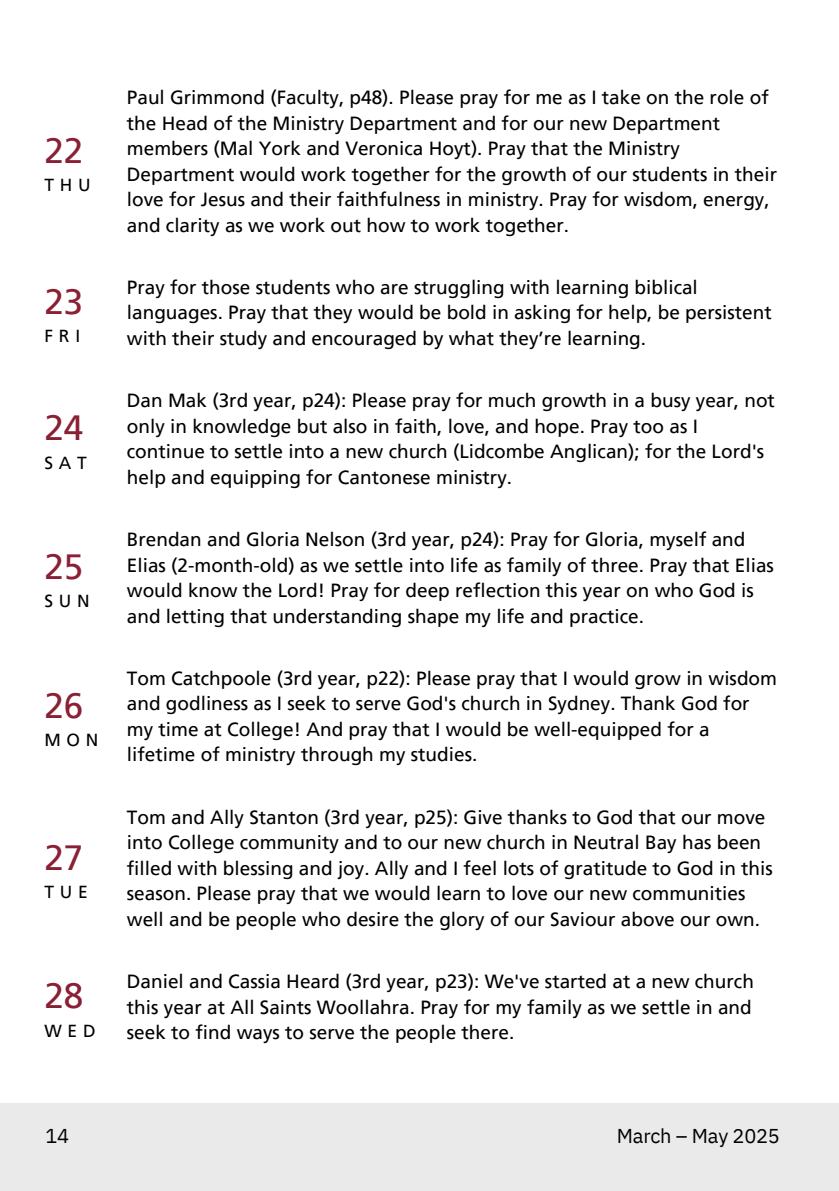
<style>
.page{position:relative;width:839px;height:1191px;background:#fff}
.page>*{position:absolute;margin:0;border:0;box-sizing:border-box;transform-origin:0 0}
.t1{font:35px "Frutiger LT Pro";color:#8a2034}
.t2{font:20px "IBM Plex Sans";letter-spacing:-.01em;color:#000}
.t3{font:19px/25.6px "Frutiger LT Pro";color:#000}
.t4{font:17.4px "Frutiger LT Pro";letter-spacing:.335em;color:#000}
</style>
<div class="page">
<div style="left:0;top:1104px;width:838px;height:87px;background:#ebeaea"></div>
<p class="t1" style="left:44px;top:129px;width:40px">22</p>
<p class="t4" style="left:44px;top:174px;width:48px">THU</p>
<h1 class="t3" style="left:127px;top:85px;width:651px">Paul Grimmond (Faculty, p48). Please pray for me as I take on the role of the Head of the Ministry Department and for our new Department members (Mal York and Veronica Hoyt). Pray that the Ministry Department would work together for the growth of our students in their love for Jesus and their faithfulness in ministry. Pray for wisdom, energy, and clarity as we work out how to work together.</h1>
<p class="t1" style="left:44px;top:281px;width:40px">23</p>
<h1 class="t3" style="left:127px;top:274px;width:646px">Pray for those students who are struggling with learning biblical languages. Pray that they would be bold in asking for help, be persistent with their study and encouraged by what they’re learning.</h1>
<p class="t4" style="left:44px;top:326px;width:37px">FRI</p>
<p class="t1" style="left:44px;top:407px;width:40px">24</p>
<p class="t4" style="left:44px;top:452px;width:44px">SAT</p>
<p class="t1" style="left:44px;top:546px;width:40px">25</p>
<p class="t4" style="left:44px;top:591px;width:47px">SUN</p>
<p class="t1" style="left:44px;top:684px;width:40px">26</p>
<p class="t4" style="left:44px;top:729px;width:56px">MON</p>
<p class="t1" style="left:44px;top:836px;width:40px">27</p>
<p class="t4" style="left:44px;top:881px;width:45px">TUE</p>
<h1 class="t3" style="left:127px;top:388px;width:649px">Dan Mak (3rd year, p24): Please pray for much growth in a busy year, not only in knowledge but also in faith, love, and hope. Pray too as I continue to settle into a new church (Lidcombe Anglican); for the Lord's help and equipping for Cantonese ministry.</h1>
<h1 class="t3" style="left:127px;top:527px;width:648px">Brendan and Gloria Nelson (3rd year, p24): Pray for Gloria, myself and Elias (2-month-old) as we settle into life as family of three. Pray that Elias would know the Lord! Pray for deep reflection this year on who God is and letting that understanding shape my life and practice.</h1>
<h1 class="t3" style="left:127px;top:665px;width:651px">Tom Catchpoole (3rd year, p22): Please pray that I would grow in wisdom and godliness as I seek to serve God's church in Sydney. Thank God for my time at College! And pray that I would be well-equipped for a lifetime of ministry through my studies.</h1>
<h1 class="t3" style="left:127px;top:804px;width:647px">Tom and Ally Stanton (3rd year, p25): Give thanks to God that our move into College community and to our new church in Neutral Bay has been filled with blessing and joy. Ally and I feel lots of gratitude to God in this season. Please pray that we would learn to love our new communities well and be people who desire the glory of our Saviour above our own.</h1>
<p class="t1" style="left:44px;top:975px;width:40px">28</p>
<h1 class="t3" style="left:127px;top:968px;width:628px;text-align:justify">Daniel and Cassia Heard (3rd year, p23): We've started at a new church this year at All Saints Woollahra. Pray for my family as we settle in and seek to find ways to serve the people there.</h1>
<p class="t4" style="left:44px;top:1020px;width:53px">WED</p>
<p class="t2" style="left:45px;top:1122px;width:25px">14</p>
<h1 class="t2" style="left:617px;top:1122px;width:164px">March – May 2025</h1>
</div>
